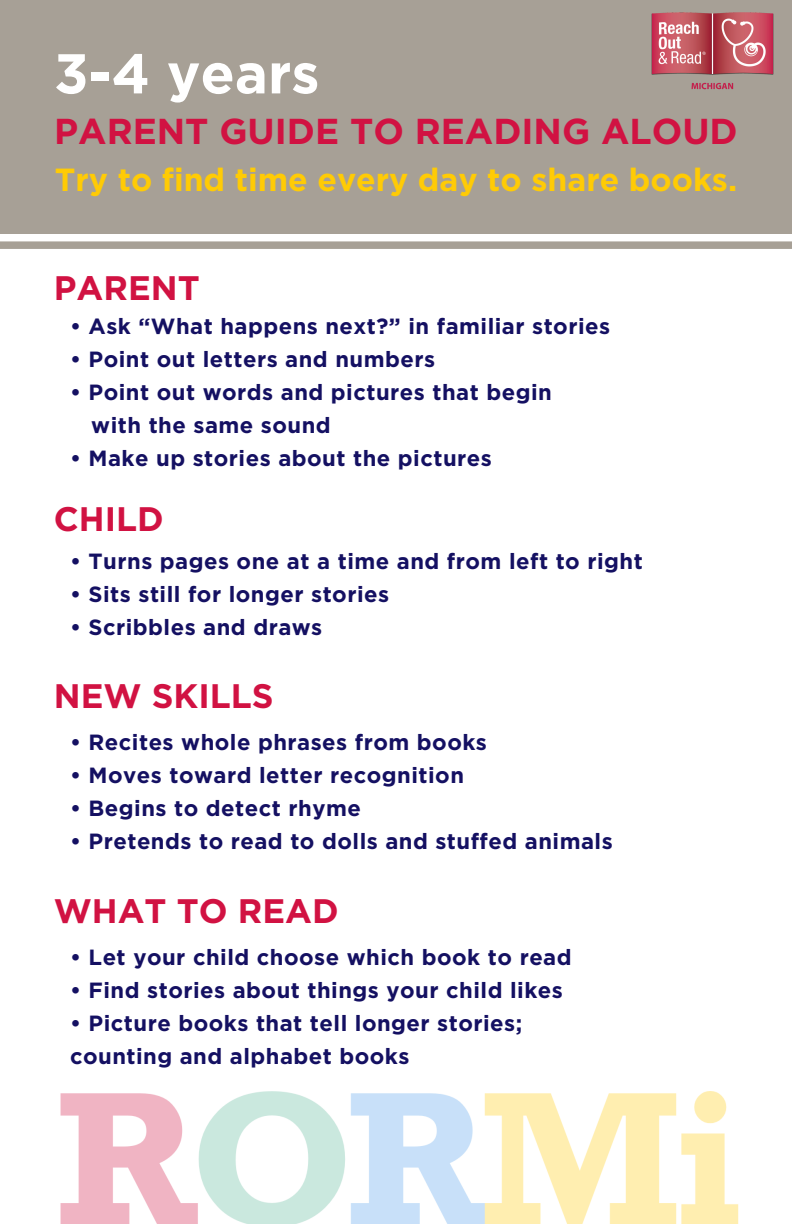
<style>
.page{position:relative;width:792px;height:1224px;background:#fff}
.page>*{position:absolute;margin:0;border:0;box-sizing:border-box;transform-origin:0 0}
.t1{font:700 56px "Gotham";color:#fff}
.t2{font:700 36px "Gotham";color:#d11242}
.t3{font:700 34px "Gotham";color:#d11242}
.t4{font:700 32px "Gotham";color:#ffcb05}
.t5{font:700 22px/33px "Gotham";letter-spacing:.02em;color:#141062}
</style>
<div class="page">
<div style="left:0;top:0;width:792px;height:234px;background:#a7a096"></div>
<div style="left:0;top:241px;width:792px;height:8px;background:#a7a096"></div>
<img style="left:60px;top:1091px;width:679px;height:133px">
<img style="left:652px;top:12px;width:121px;height:78px">
<h1 class="t1" style="left:54px;top:41px;width:267px">3-4 years</h1>
<h2 class="t2" style="left:54px;top:111px;width:685px">PARENT GUIDE TO READING ALOUD</h2>
<h3 class="t4" style="left:55px;top:161px;width:684px">Try to find time every day to share books.</h3>
<h3 class="t3" style="left:54px;top:269px;width:147px">PARENT</h3>
<p class="t5" style="left:70px;top:309px;width:542px">• Ask “What happens next?” in familiar stories</p>
<p class="t5" style="left:70px;top:342px;width:367px">• Point out letters and numbers</p>
<p class="t5" style="left:91px;top:375px;width:462px;text-indent:-21px">• Point out words and pictures that begin with the same sound</p>
<p class="t5" style="left:70px;top:441px;width:423px">• Make up stories about the pictures</p>
<h3 class="t3" style="left:54px;top:499px;width:111px">CHILD</h3>
<p class="t5" style="left:70px;top:544px;width:574px">• Turns pages one at a time and from left to right</p>
<p class="t5" style="left:70px;top:577px;width:321px">• Sits still for longer stories</p>
<p class="t5" style="left:70px;top:610px;width:254px">• Scribbles and draws</p>
<h3 class="t3" style="left:54px;top:677px;width:221px">NEW SKILLS</h3>
<p class="t5" style="left:70px;top:725px;width:418px">• Recites whole phrases from books</p>
<p class="t5" style="left:70px;top:758px;width:396px">• Moves toward letter recognition</p>
<p class="t5" style="left:70px;top:791px;width:292px">• Begins to detect rhyme</p>
<p class="t5" style="left:70px;top:824px;width:544px">• Pretends to read to dolls and stuffed animals</p>
<h3 class="t3" style="left:54px;top:891px;width:286px">WHAT TO READ</h3>
<p class="t5" style="left:70px;top:940px;width:503px">• Let your child choose which book to read</p>
<p class="t5" style="left:70px;top:973px;width:494px">• Find stories about things your child likes</p>
<p class="t5" style="left:70px;top:1006px;width:454px">• Picture books that tell longer stories; counting and alphabet books</p>
</div>
